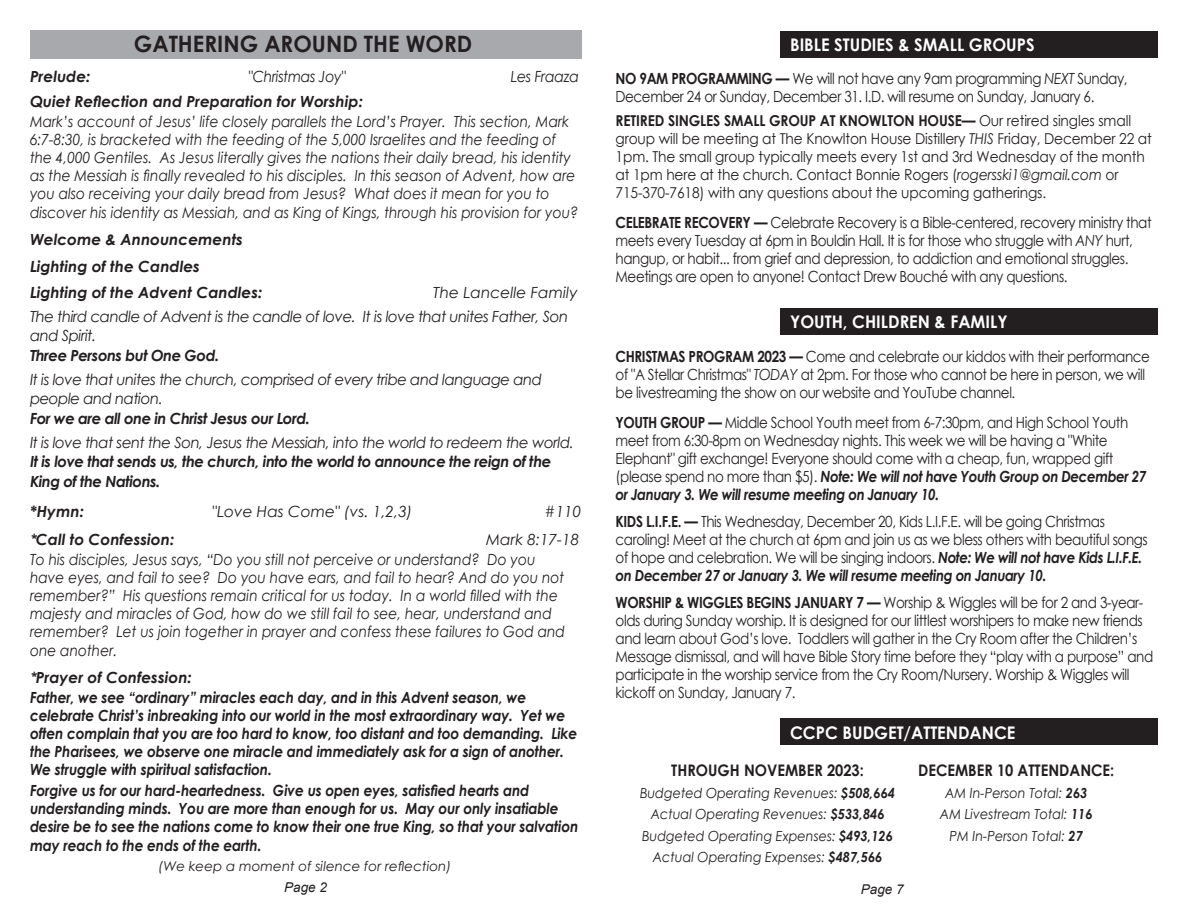
<style>
.page{position:relative;width:1188px;height:918px;background:#fff}
.page>*{position:absolute;margin:0;border:0;box-sizing:border-box;transform-origin:0 0}
.t1{font:700 22.65px "Century Gothic";color:#231f20}
.t2{font:700 17.4px "Century Gothic";color:#fff;scale:.95 1}
.t3{font:700 15.9px "Century Gothic";color:#231f20;scale:.92 1}
.t4{font:15.3px/18px "Century Gothic";letter-spacing:-.03em;color:#231f20;scale:.88 1}
.t5{font:italic 15.3px/18px "Century Gothic";color:#231f20;scale:.9 1}
.t6{font:italic 700 15.3px/18px "Century Gothic";letter-spacing:-.01em;color:#231f20;scale:.9 1}
.t7{font:italic 15.3px/19.5px "Century Gothic";letter-spacing:-.03em;color:#231f20}
.t8{font:italic 700 15.3px "Century Gothic";letter-spacing:-.01em;color:#231f20}
.t9{font:italic 700 15.3px/19.5px "Century Gothic";letter-spacing:-.03em;color:#231f20}
.t10{font:italic 15.3px/19.5px "Century Gothic";color:#231f20}
.t11{font:italic 15.3px "Century Gothic";letter-spacing:-.02em;color:#231f20;scale:.91 1}
.t12{font:15px/18px "Century Gothic";letter-spacing:-.01em;color:#231f20;scale:.92 1}
.t13{font:italic 13.95px/21.3px "Century Gothic";color:#231f20;text-align:center;scale:.92 1}
.t14{font:italic 13.5px "Century Gothic";color:#231f20}
.t15{font:italic 13.5px "Arial";color:#231f20}
.s1{font-family:"Arial"}
.s2{font-weight:700}
.s3{font-style:italic}
.s4{font-weight:700;font-style:italic}
</style>
<div class="page">
<div style="left:30px;top:30px;width:551px;height:29px;background:#a8a9ad"></div>
<div style="left:781px;top:308px;width:377px;height:26px;background:#231f20"></div>
<div style="left:781px;top:719px;width:377px;height:26px;background:#231f20"></div>
<div style="left:781px;top:32px;width:377px;height:26px;background:#231f20"></div>
<p class="t1" style="left:134px;top:27px;width:340px">GATHERING AROUND THE WORD</p>
<p class="t8" style="left:30px;top:65px;width:62px">Prelude:</p>
<p class="t11" style="left:249px;top:66px;width:108px">"Christmas Joy"</p>
<p class="t11" style="left:511px;top:66px;width:76px">Les Fraaza</p>
<p class="t8" style="left:30px;top:90px;width:335px">Quiet Reflection and Preparation for Worship:</p>
<p class="t5" style="left:30px;top:112px;width:608px">Mark’s account of Jesus’ life closely parallels the Lord’s Prayer. This section, Mark 6:7-8:30, is bracketed with the feeding of the 5,000 Israelites and the feeding of the 4,000 Gentiles. As Jesus literally gives the nations their daily bread, his identity as the Messiah is finally revealed to his disciples. In this season of Advent, how are you also receiving your daily bread from Jesus? What does it mean for you to</p>
<p class="t5" style="left:30px;top:203px;width:611px">discover his identity as Messiah, and as King of Kings, through his provision for you?</p>
<p class="t8" style="left:30px;top:228px;width:215px">Welcome &amp; Announcements</p>
<p class="t8" style="left:30px;top:255px;width:172px">Lighting of the Candles</p>
<p class="t8" style="left:30px;top:281px;width:234px">Lighting of the Advent Candles:</p>
<p class="t10" style="left:433px;top:282px;width:146px">The Lancelle Family</p>
<p class="t7" style="left:30px;top:306px;width:540px">The third candle of Advent is the candle of love. It is love that unites Father, Son and Spirit.</p>
<p class="t9" style="left:30px;top:345px;width:191px">Three Persons but One God.</p>
<p class="t7" style="left:30px;top:369px;width:514px">It is love that unites the church, comprised of every tribe and language and people and nation.</p>
<p class="t9" style="left:30px;top:408px;width:281px">For we are all one in Christ Jesus our Lord.</p>
<p class="t7" style="left:30px;top:432px;width:545px">It is love that sent the Son, Jesus the Messiah, into the world to redeem the world.</p>
<p class="t9" style="left:30px;top:451px;width:523px">It is love that sends us, the church, into the world to announce the reign of the<br>King of the Nations.</p>
<p class="t8" style="left:30px;top:500px;width:56px">*Hymn:</p>
<p class="t10" style="left:212px;top:501px;width:202px">"Love Has Come" (vs. 1,2,3)</p>
<p class="t10" style="left:545px;top:501px;width:38px">#110</p>
<p class="t8" style="left:30px;top:528px;width:146px"><span class="s1">*</span>Call to Confession:</p>
<p class="t10" style="left:30px;top:530px;width:551px;text-indent:456px">Mark 8:17-18<br>To his disciples, Jesus says, “Do you still not perceive or understand? Do you</p>
<p class="t5" style="left:30px;top:568px;width:596px">have eyes, and fail to see? Do you have ears, and fail to hear? And do you not remember?” His questions remain critical for us today. In a world filled with the majesty and miracles of God, how do we still fail to see, hear, understand and remember? Let us join together in prayer and confess these failures to God and</p>
<p class="t5" style="left:30px;top:641px;width:99px">one another.</p>
<p class="t8" style="left:30px;top:666px;width:163px"><span class="s1">*</span>Prayer of Confession:</p>
<p class="t6" style="left:30px;top:687px;width:610px">Father, we see “ordinary” miracles each day, and in this Advent season, we celebrate Christ’s inbreaking into our world in the most extraordinary way. Yet we often complain that you are too hard to know, too distant and too demanding. Like the Pharisees, we observe one miracle and immediately ask for a sign of another.<br>We struggle with spiritual satisfaction.</p>
<p class="t6" style="left:30px;top:780px;width:611px">Forgive us for our hard-heartedness. Give us open eyes, satisfied hearts and understanding minds. You are more than enough for us. May our only insatiable desire be to see the nations come to know their one true King, so that your salvation</p>
<p class="t6" style="left:30px;top:836px;width:259px">may reach to the ends of the earth.</p>
<p class="t14" style="left:158px;top:856px;width:295px">(We keep a moment of silence for reflection)</p>
<p class="t2" style="left:790px;top:31px;width:259px">BIBLE STUDIES &amp; SMALL GROUPS</p>
<p class="t4" style="left:616px;top:70px;width:583px"><span class="s2">NO 9AM PROGRAMMING —</span> We will not have any 9am programming <span class="s3">NEXT</span> Sunday,<br>December 24 or Sunday, December 31. I.D. will resume on Sunday, January 6.</p>
<p class="t12" style="left:616px;top:112px;width:584px"><span class="s2">RETIRED SINGLES SMALL GROUP AT KNOWLTON HOUSE—</span> Our retired singles small group will be meeting at The Knowlton House Distillery <span class="s3">THIS</span> Friday, December 22 at 1pm. The small group typically meets every 1st and 3rd Wednesday of the month at 1pm here at the church. Contact Bonnie Rogers (<span class="s3">rogersski1@gmail.com</span> or 715-370-7618) with any questions about the upcoming gatherings.</p>
<p class="t4" style="left:616px;top:214px;width:611px"><span class="s2">CELEBRATE RECOVERY —</span> Celebrate Recovery is a Bible-centered, recovery ministry that meets every Tuesday at 6pm in Bouldin Hall. It is for those who struggle with <span class="s3">ANY</span> hurt, hangup, or habit... from grief and depression, to addiction and emotional struggles.<br>Meetings are open to anyone! Contact Drew Bouché with any questions.</p>
<p class="t2" style="left:790px;top:309px;width:230px">YOUTH, CHILDREN &amp; FAMILY</p>
<p class="t4" style="left:616px;top:347px;width:609px"><span class="s2">CHRISTMAS PROGRAM 2023 —</span> Come and celebrate our kiddos with their performance of "A Stellar Christmas" <span class="s3">TODAY</span> at 2pm. For those who cannot be here in person, we will be livestreaming the show on our website and YouTube channel.</p>
<p class="t4" style="left:616px;top:413px;width:605px"><span class="s2">YOUTH GROUP —</span> Middle School Youth meet from 6-7:30pm, and High School Youth meet from 6:30-8pm on Wednesday nights. This week we will be having a "White Elephant" gift exchange! Everyone should come with a cheap, fun, wrapped gift (please spend no more than $5). <span class="s4">Note: We will not have Youth Group on December 27 or January 3. We will resume meeting on January 10.</span></p>
<p class="t4" style="left:616px;top:512px;width:606px"><span class="s2">KIDS L.I.F.E. —</span> This Wednesday, December 20, Kids L.I.F.E. will be going Christmas caroling! Meet at the church at 6pm and join us as we bless others with beautiful songs of hope and celebration. We will be singing indoors. <span class="s4">Note: We will not have Kids L.I.F.E. on December 27 or January 3. We will resume meeting on January 10.</span></p>
<p class="t4" style="left:616px;top:593px;width:613px"><span class="s2">WORSHIP &amp; WIGGLES BEGINS JANUARY 7 —</span> Worship &amp; Wiggles will be for 2 and 3-year&shy;olds during Sunday worship. It is designed for our littlest worshipers to make new friends and learn about God’s love. Toddlers will gather in the Cry Room after the Children’s Message dismissal, and will have Bible Story time before they “play with a purpose” and participate in the worship service from the Cry Room/Nursery. Worship &amp; Wiggles will kickoff on Sunday, January 7.</p>
<p class="t2" style="left:790px;top:719px;width:239px">CCPC BUDGET/ATTENDANCE</p>
<p class="t3" style="left:918px;top:758px;width:215px">DECEMBER 10 ATTENDANCE:</p>
<p class="t13" style="left:940px;top:782px;width:167px">AM In-Person Total: <span class="s2">263<br></span>AM Livestream Total: <span class="s2">116</span></p>
<p class="t13" style="left:950px;top:825px;width:146px">PM In-Person Total: <span class="s2">27</span></p>
<p class="t3" style="left:671px;top:758px;width:211px">THROUGH NOVEMBER 2023:</p>
<p class="t13" style="left:640px;top:782px;width:279px">Budgeted Operating Revenues: <span class="s2">$508,664</span></p>
<p class="t13" style="left:651px;top:803px;width:256px">Actual Operating Revenues: <span class="s2">$533,846</span></p>
<p class="t13" style="left:642px;top:825px;width:274px">Budgeted Operating Expenses: <span class="s2">$493,126</span></p>
<p class="t13" style="left:653px;top:846px;width:251px">Actual Operating Expenses: <span class="s2">$487,566</span></p>
<p class="t15" style="left:284px;top:879px;width:44px">Page 2</p>
<p class="t15" style="left:861px;top:880px;width:44px">Page 7</p>
</div>
